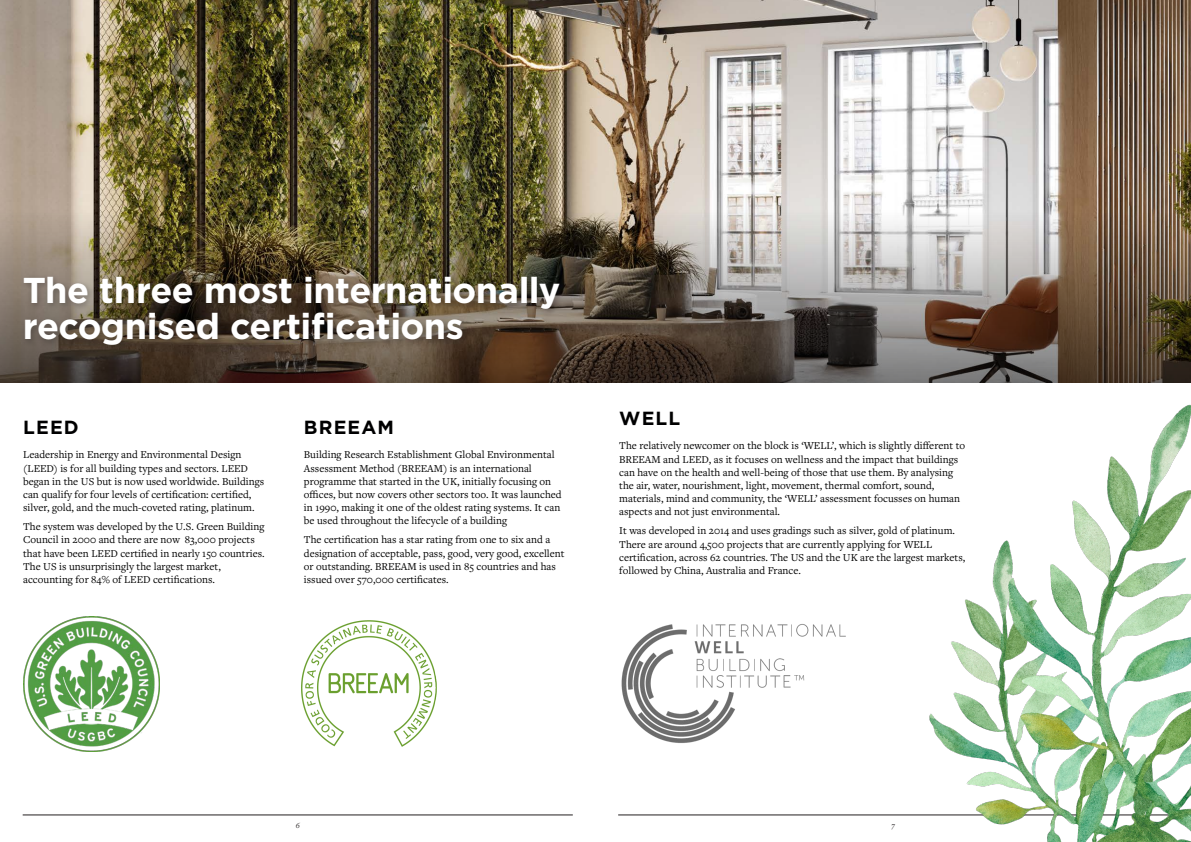
<style>
.page{position:relative;width:1191px;height:842px;background:#fff}
.page>*{position:absolute;margin:0;border:0;box-sizing:border-box;transform-origin:0 0}
.Spotlight_Headline_G{font:700 35.9px/35.9px "Gotham";letter-spacing:-.015em;color:#fff}
.t1{font:700 19px "Gotham";letter-spacing:.06em;color:#000001}
.t2{font:11px/13.2px "Freight Text Pro";color:#000001}
.t3{font:italic 8px "Freight Text Pro";color:#231f20}
</style>
<div class="page">
<hr style="left:23px;top:814px;width:550px;height:1px;background:#231f20">
<hr style="left:618px;top:814px;width:550px;height:1px;background:#231f20">
<img style="left:0;top:0;width:1191px;height:167px">
<img style="left:0;top:167px;width:1191px;height:216px">
<div style="left:20px;top:273px;width:547px;height:80px;background:#231f20;opacity:.35"></div>
<img style="left:24px;top:617px;width:135px;height:135px">
<img style="left:621px;top:624px;width:225px;height:119px">
<img style="left:302px;top:620px;width:135px;height:127px">
<img style="left:924px;top:404px;width:267px;height:438px">
<p class="Spotlight_Headline_G" style="left:23px;top:273px;width:539px">The three most internationally recognised certifications</p>
<p class="t1" style="left:23px;top:415px;width:57px">LEED</p>
<p class="t2" style="left:23px;top:448px;width:242px">Leadership in Energy and Environmental Design (LEED) is for all building types and sectors. LEED began in the US but is now used worldwide. Buildings can qualify for four levels of certification: certified, silver, gold, and the much-coveted rating, platinum.</p>
<p class="t2" style="left:23px;top:520px;width:243px">The system was developed by the U.S. Green Building Council in 2000 and there are now 83,000 projects that have been LEED certified in nearly 150 countries.<br>The US is unsurprisingly the largest market, accounting for 84% of LEED certifications.</p>
<p class="t1" style="left:304px;top:415px;width:92px">BREEAM</p>
<p class="t2" style="left:304px;top:448px;width:259px">Building Research Establishment Global Environmental Assessment Method (BREEAM) is an international programme that started in the UK, initially focusing on offices, but now covers other sectors too. It was launched in 1990, making it one of the oldest rating systems. It can be used throughout the lifecycle of a building</p>
<p class="t2" style="left:304px;top:533px;width:262px">The certification has a star rating from one to six and a designation of acceptable, pass, good, very good, excellent or outstanding. BREEAM is used in 85 countries and has issued over 570,000 certificates.</p>
<p class="t1" style="left:619px;top:406px;width:62px">WELL</p>
<p class="t2" style="left:619px;top:439px;width:347px">The relatively newcomer on the block is ‘WELL’, which is slightly different to BREEAM and LEED, as it focuses on wellness and the impact that buildings can have on the health and well-being of those that use them. By analysing the air, water, nourishment, light, movement, thermal comfort, sound, materials, mind and community, the ‘WELL’ assessment focusses on human aspects and not just environmental.</p>
<p class="t2" style="left:619px;top:524px;width:347px">It was developed in 2014 and uses gradings such as silver, gold of platinum.<br>There are around 4,500 projects that are currently applying for WELL certification, across 62 countries. The US and the UK are the largest markets, followed by China, Australia and France.</p>
<p class="t3" style="left:296px;top:820px;width:6px">6</p>
<p class="t3" style="left:891px;top:820px;width:5px">7</p>
</div>
